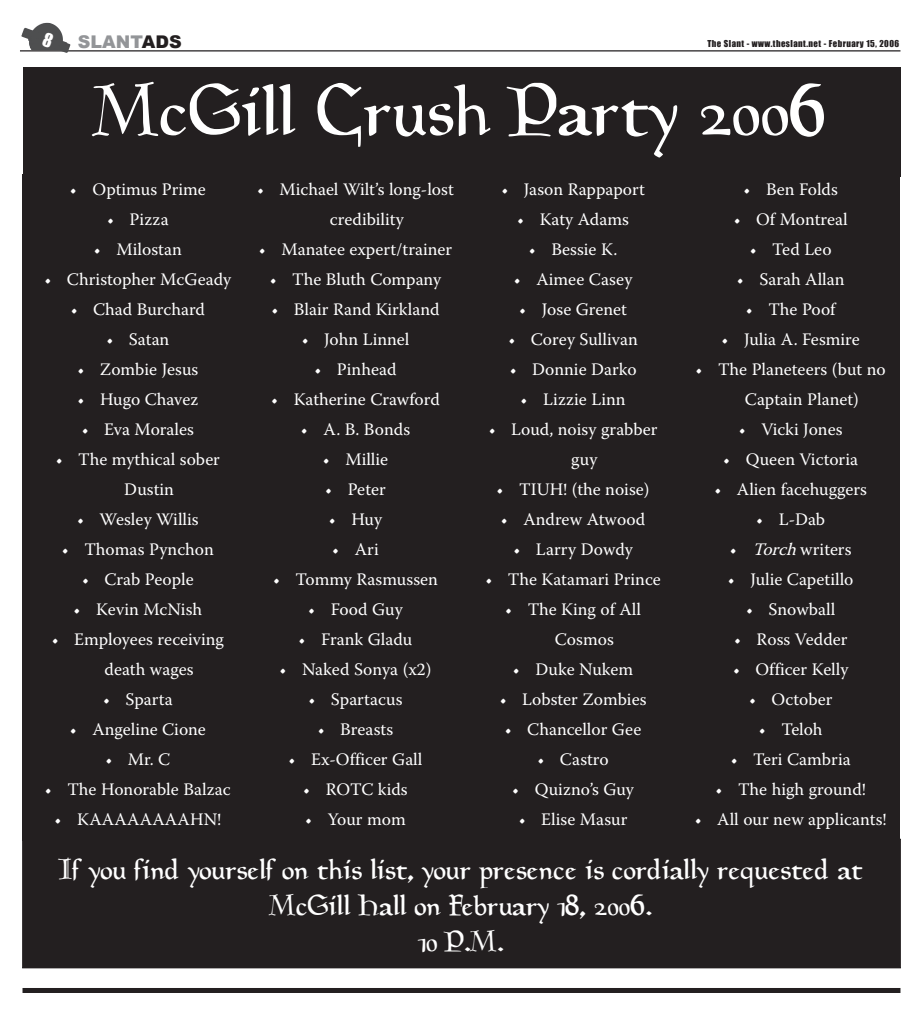
<style>
.page{position:relative;width:923px;height:1013px;background:#fff}
.page>*{position:absolute;margin:0;border:0;box-sizing:border-box;transform-origin:0 0}
.t1{font:75px "Goudy Medieval";color:#fff}
.t2{font:30px/36px "Goudy Medieval";color:#fff;text-align:center}
.t3{font:17.5px/30px "Warnock Pro";color:#fff}
.t4{font:900 17.5px "Arial";color:#939598}
.t5{font:8.75px "Impact";letter-spacing:.05em;color:#231f20}
.s1{color:#231f20}
.s2{font-style:italic}
</style>
<div class="page">
<hr style="left:20px;top:50px;width:880px;height:1px;background:#231f20">
<img style="left:21px;top:22px;width:36px;height:13px">
<hr style="left:22px;top:988px;width:878px;height:4px;background:#231f20">
<div style="left:23px;top:67px;width:877px;height:109px;background:#231f20"></div>
<div style="left:22px;top:174px;width:878px;height:666px;background:#231f20"></div>
<div style="left:22px;top:840px;width:878px;height:128px;background:#231f20"></div>
<div style="left:24px;top:840px;width:875px;height:126px;border:1px solid #231f20"></div>
<svg style="left:42px;top:32px;width:12px;height:17px"></svg>
<p class="t4" style="left:78px;top:32px;width:105px">SLANT<span class="s1">ADS</span></p>
<p class="t5" style="left:707px;top:38px;width:193px">The Slant - www.theslant.net - February 15, 2006</p>
<h1 class="t1" style="left:95px;top:79px;width:734px">McGill Crush Party 2006</h1>
<p class="t3" style="left:67px;top:174px;width:166px;text-align:center">Optimus Prime<br>Pizza<br>Milostan<br>Christopher McGeady<br>Chad Burchard<br>Satan<br>Zombie Jesus<br>Hugo Chavez<br>Eva Morales<br>The mythical sober<br>Dustin<br>Wesley Willis<br>Thomas Pynchon<br>Crab People<br>Kevin McNish<br>Employees receiving death wages<br>Sparta<br>Angeline Cione<br>Mr. C<br>The Honorable Balzac<br>KAAAAAAAAHN!</p>
<p class="t3" style="left:279px;top:174px;width:176px;text-align:center">Michael Wilt’s long-lost credibility<br>Manatee expert/trainer<br>The Bluth Company<br>Blair Rand Kirkland<br>John Linnel<br>Pinhead<br>Katherine Crawford<br>A. B. Bonds<br>Millie<br>Peter<br>Huy<br>Ari<br>Tommy Rasmussen<br>Food Guy<br>Frank Gladu<br>Naked Sonya (x2)<br>Spartacus<br>Breasts<br>Ex-Officer Gall<br>ROTC kids<br>Your mom</p>
<p class="t3" style="left:717px;top:174px;width:171px;text-align:center">Ben Folds<br>Of Montreal<br>Ted Leo<br>Sarah Allan<br>The Poof<br>Julia A. Fesmire<br>The Planeteers (but no<br>Captain Planet)<br>Vicki Jones<br>Queen Victoria<br>Alien facehuggers<br>L-Dab<br><span class="s2">Torch</span>writers<br>Julie Capetillo<br>Snowball<br>Ross Vedder<br>Officer Kelly<br>October<br>Teloh<br>Teri Cambria<br>The high ground!<br>All our new applicants!</p>
<p class="t3" style="left:508px;top:174px;width:154px;text-align:center">Jason Rappaport<br>Katy Adams<br>Bessie K.<br>Aimee Casey<br>Jose Grenet<br>Corey Sullivan<br>Donnie Darko<br>Lizzie Linn<br>Loud, noisy grabber guy<br>TIUH! (the noise)<br>Andrew Atwood<br>Larry Dowdy<br>The Katamari Prince<br>The King of All<br>Cosmos<br>Duke Nukem<br>Lobster Zombies<br>Chancellor Gee<br>Castro<br>Quizno’s Guy<br>Elise Masur</p>
<p class="t3" style="left:70px;top:174px;width:8px">•</p>
<p class="t3" style="left:257px;top:174px;width:8px">•</p>
<p class="t3" style="left:501px;top:174px;width:8px">•</p>
<p class="t3" style="left:743px;top:174px;width:8px">•</p>
<p class="t3" style="left:107px;top:204px;width:8px">•</p>
<p class="t3" style="left:517px;top:204px;width:8px">•</p>
<p class="t3" style="left:733px;top:204px;width:8px">•</p>
<p class="t3" style="left:94px;top:234px;width:8px">•</p>
<p class="t3" style="left:259px;top:234px;width:8px">•</p>
<p class="t3" style="left:529px;top:234px;width:8px">•</p>
<p class="t3" style="left:749px;top:234px;width:8px">•</p>
<p class="t3" style="left:44px;top:264px;width:8px">•</p>
<p class="t3" style="left:270px;top:264px;width:10px">• •</p>
<p class="t3" style="left:514px;top:264px;width:8px">•</p>
<p class="t3" style="left:736px;top:264px;width:8px">•</p>
<p class="t3" style="left:71px;top:294px;width:8px">•</p>
<p class="t3" style="left:519px;top:294px;width:8px">•</p>
<p class="t3" style="left:746px;top:294px;width:8px">•</p>
<p class="t3" style="left:106px;top:324px;width:8px">•</p>
<p class="t3" style="left:302px;top:324px;width:8px">•</p>
<p class="t3" style="left:508px;top:324px;width:8px">•</p>
<p class="t3" style="left:509px;top:354px;width:8px">•</p>
<p class="t3" style="left:721px;top:324px;width:8px">•</p>
<p class="t3" style="left:77px;top:354px;width:13px">• • •</p>
<p class="t3" style="left:314px;top:354px;width:8px">•</p>
<p class="t3" style="left:695px;top:354px;width:8px">•</p>
<p class="t3" style="left:271px;top:384px;width:8px">•</p>
<p class="t3" style="left:520px;top:384px;width:8px">•</p>
<p class="t3" style="left:301px;top:414px;width:8px">•</p>
<p class="t3" style="left:488px;top:414px;width:8px">•</p>
<p class="t3" style="left:738px;top:414px;width:8px">•</p>
<p class="t3" style="left:56px;top:444px;width:8px">•</p>
<p class="t3" style="left:323px;top:444px;width:18px;text-align:center">• • • •</p>
<p class="t3" style="left:723px;top:444px;width:8px">•</p>
<p class="t3" style="left:496px;top:474px;width:13px">• •</p>
<p class="t3" style="left:714px;top:474px;width:8px">•</p>
<p class="t3" style="left:77px;top:504px;width:8px">•</p>
<p class="t3" style="left:756px;top:504px;width:8px">•</p>
<p class="t3" style="left:62px;top:534px;width:8px">•</p>
<p class="t3" style="left:513px;top:534px;width:8px">•</p>
<p class="t3" style="left:728px;top:534px;width:10px">• •</p>
<p class="t3" style="left:82px;top:564px;width:8px">•</p>
<p class="t3" style="left:273px;top:564px;width:8px">•</p>
<p class="t3" style="left:485px;top:564px;width:8px">•</p>
<p class="t3" style="left:74px;top:594px;width:8px">•</p>
<p class="t3" style="left:308px;top:594px;width:8px">•</p>
<p class="t3" style="left:505px;top:594px;width:8px">•</p>
<p class="t3" style="left:746px;top:594px;width:8px">•</p>
<p class="t3" style="left:52px;top:624px;width:8px">•</p>
<p class="t3" style="left:298px;top:624px;width:8px">•</p>
<p class="t3" style="left:733px;top:624px;width:9px">• •</p>
<p class="t3" style="left:279px;top:654px;width:8px">•</p>
<p class="t3" style="left:513px;top:654px;width:8px">•</p>
<p class="t3" style="left:103px;top:684px;width:8px">•</p>
<p class="t3" style="left:308px;top:684px;width:8px">•</p>
<p class="t3" style="left:499px;top:684px;width:14px">• •</p>
<p class="t3" style="left:749px;top:684px;width:8px">•</p>
<p class="t3" style="left:70px;top:714px;width:8px">•</p>
<p class="t3" style="left:318px;top:714px;width:8px">•</p>
<p class="t3" style="left:758px;top:714px;width:8px">•</p>
<p class="t3" style="left:105px;top:744px;width:8px">•</p>
<p class="t3" style="left:288px;top:744px;width:8px">•</p>
<p class="t3" style="left:537px;top:744px;width:8px">•</p>
<p class="t3" style="left:730px;top:744px;width:8px">•</p>
<p class="t3" style="left:45px;top:774px;width:8px">•</p>
<p class="t3" style="left:303px;top:774px;width:11px">• •</p>
<p class="t3" style="left:512px;top:774px;width:15px;text-align:center">• •</p>
<p class="t3" style="left:715px;top:774px;width:8px">•</p>
<p class="t3" style="left:55px;top:804px;width:8px">•</p>
<p class="t3" style="left:694px;top:804px;width:8px">•</p>
<h2 class="t2" style="left:60px;top:854px;width:804px">If you find yourself on this list, your presence is cordially requested at<br>McGill Hall on February 18, 2006.<br>10 P.M.</h2>
</div>
